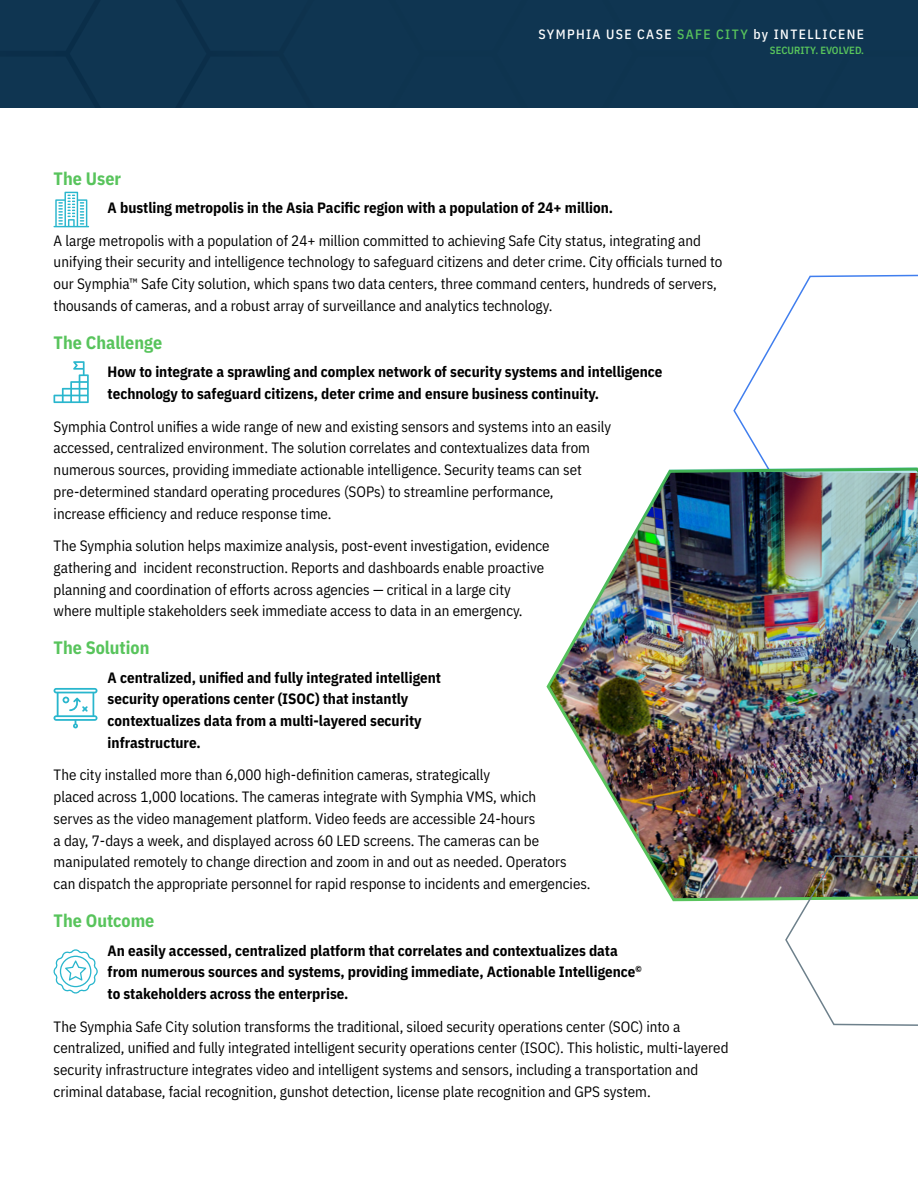
<style>
.page{position:relative;width:918px;height:1188px;background:#fff}
.page>*{position:absolute;margin:0;border:0;box-sizing:border-box;transform-origin:0 0}
.t1{font:700 18px "IBM Plex Sans Cond";color:#58c45c}
.t2{font:15px/21.8px "IBM Plex Sans Cond";color:#000}
.t3{font:700 15px/21.8px "IBM Plex Sans Cond";color:#000}
.t4{font:500 13.5px "IBM Plex Sans Cond";letter-spacing:.1em;color:#fff}
.t5{font:600 10.5px "IBM Plex Sans Cond";color:#58c45c}
.s1{color:#58c45c}
</style>
<div class="page">
<div style="left:0;top:0;width:918px;height:108px;background:#0f3551"></div>
<svg style="left:733px;top:274px;width:185px;height:192px"></svg>
<svg style="left:784px;top:898px;width:134px;height:128px"></svg>
<img style="left:548px;top:467px;width:370px;height:431px">
<svg style="left:54px;top:361px;width:35px;height:42px"></svg>
<svg style="left:54px;top:688px;width:44px;height:41px"></svg>
<svg style="left:53px;top:949px;width:45px;height:45px"></svg>
<svg style="left:54px;top:192px;width:35px;height:35px"></svg>
<p class="t4" style="left:538px;top:23px;width:327px">SYMPHIA USE CASE <span class="s1">SAFE CITY</span> by INTELLICENE</p>
<p class="t5" style="left:770px;top:42px;width:96px">SECURITY. EVOLVED.</p>
<p class="t1" style="left:54px;top:164px;width:69px">The User</p>
<p class="t3" style="left:108px;top:196px;width:507px">A bustling metropolis in the Asia Pacific region with a population of 24+ million.</p>
<p class="t2" style="left:54px;top:228px;width:670px">A large metropolis with a population of 24+ million committed to achieving Safe City status, integrating and unifying their security and intelligence technology to safeguard citizens and deter crime. City officials turned to our Symphia™ Safe City solution, which spans two data centers, three command centers, hundreds of servers, thousands of cameras, and a robust array of surveillance and analytics technology.</p>
<p class="t1" style="left:54px;top:328px;width:110px">The Challenge</p>
<p class="t3" style="left:108px;top:360px;width:556px">How to integrate a sprawling and complex network of security systems and intelligence technology to safeguard citizens, deter crime and ensure business continuity.</p>
<p class="t2" style="left:54px;top:414px;width:559px">Symphia Control unifies a wide range of new and existing sensors and systems into an easily accessed, centralized environment. The solution correlates and contextualizes data from numerous sources, providing immediate actionable intelligence. Security teams can set pre-determined standard operating procedures (SOPs) to streamline performance,<br>increase efficiency and reduce response time.</p>
<p class="t2" style="left:54px;top:534px;width:498px">The Symphia solution helps maximize analysis, post-event investigation, evidence gathering and incident reconstruction. Reports and dashboards enable proactive planning and coordination of efforts across agencies — critical in a large city where multiple stakeholders seek immediate access to data in an emergency.</p>
<p class="t1" style="left:54px;top:633px;width:97px">The Solution</p>
<p class="t3" style="left:108px;top:665px;width:335px">A centralized, unified and fully integrated intelligent security operations center (ISOC) that instantly contextualizes data from a multi-layered security infrastructure.</p>
<p class="t2" style="left:54px;top:763px;width:539px">The city installed more than 6,000 high-definition cameras, strategically<br>placed across 1,000 locations. The cameras integrate with Symphia VMS, which<br>serves as the video management platform. Video feeds are accessible 24-hours<br>a day, 7-days a week, and displayed across 60 LED screens. The cameras can be manipulated remotely to change direction and zoom in and out as needed. Operators can dispatch the appropriate personnel for rapid response to incidents and emergencies.</p>
<p class="t1" style="left:54px;top:906px;width:102px">The Outcome</p>
<p class="t3" style="left:108px;top:938px;width:536px">An easily accessed, centralized platform that correlates and contextualizes data from numerous sources and systems, providing immediate, Actionable Intelligence<sup>© </sup>to stakeholders across the enterprise.</p>
<p class="t2" style="left:54px;top:1014px;width:676px">The Symphia Safe City solution transforms the traditional, siloed security operations center (SOC) into a centralized, unified and fully integrated intelligent security operations center (ISOC). This holistic, multi-layered security infrastructure integrates video and intelligent systems and sensors, including a transportation and criminal database, facial recognition, gunshot detection, license plate recognition and GPS system.</p>
</div>
